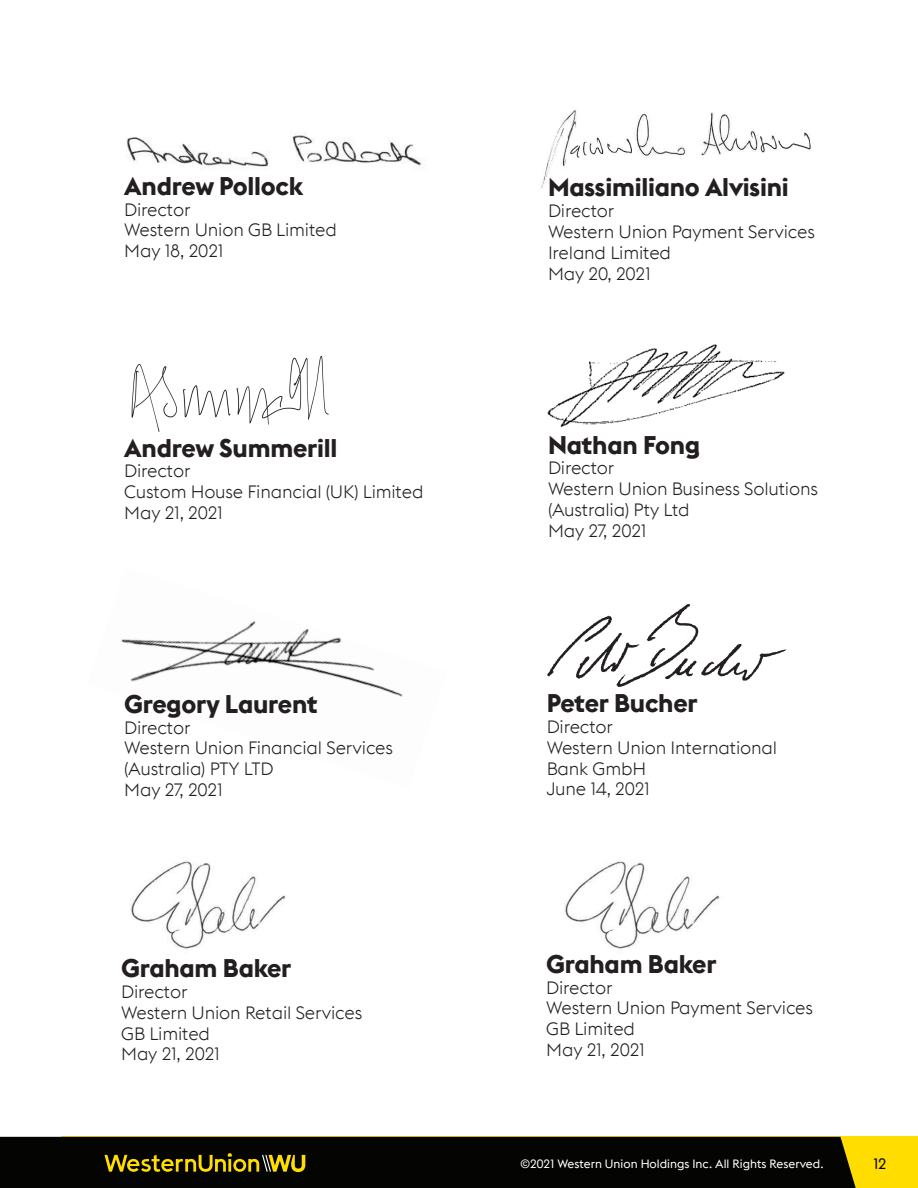
<style>
.page{position:relative;width:918px;height:1188px;background:#fff}
.page>*{position:absolute;margin:0;border:0;box-sizing:border-box;transform-origin:0 0}
.t1{font:25.5px "Euclid WU Bold";letter-spacing:-.01em;color:#231f20}
.t2{font:17.85px "Euclid WU Light";letter-spacing:-.01em;color:#231f20}
.t3{font:15px "Euclid WU";color:#000}
.Paragraph{font:12px "Euclid WU";color:#fff}
</style>
<div class="page">
<div style="left:61px;top:1137px;width:857px;height:51px;background:#fd0"></div>
<div style="left:0;top:1137px;width:856px;height:51px;background:#040503"></div>
<svg style="left:104px;top:1153px;width:201px;height:19px"></svg>
<img style="left:126px;top:134px;width:298px;height:34px">
<img style="left:130px;top:861px;width:156px;height:88px">
<img style="left:121px;top:621px;width:282px;height:76px">
<img style="left:547px;top:604px;width:240px;height:83px">
<img style="left:564px;top:861px;width:156px;height:88px">
<img style="left:547px;top:344px;width:238px;height:83px">
<img style="left:131px;top:355px;width:198px;height:77px">
<img style="left:541px;top:109px;width:270px;height:79px">
<p class="t1" style="left:124px;top:169px;width:180px">Andrew Pollock</p>
<p class="t2" style="left:124px;top:199px;width:68px">Director</p>
<p class="t2" style="left:124px;top:220px;width:214px">Western Union GB Limited</p>
<p class="t2" style="left:124px;top:241px;width:101px">May 18, 2021</p>
<p class="t1" style="left:124px;top:431px;width:215px">Andrew Summerill</p>
<p class="t2" style="left:124px;top:461px;width:68px">Director</p>
<p class="t2" style="left:124px;top:482px;width:301px">Custom House Financial (UK) Limited</p>
<p class="t2" style="left:124px;top:502px;width:100px">May 21, 2021</p>
<p class="t1" style="left:124px;top:687px;width:195px">Gregory Laurent</p>
<p class="t2" style="left:124px;top:717px;width:68px">Director</p>
<p class="t2" style="left:124px;top:738px;width:270px">Western Union Financial Services</p>
<p class="t2" style="left:124px;top:759px;width:151px">(Australia) PTY LTD</p>
<p class="t2" style="left:124px;top:779px;width:100px">May 27, 2021</p>
<p class="t1" style="left:121px;top:952px;width:172px">Graham Baker</p>
<p class="t2" style="left:121px;top:981px;width:68px">Director</p>
<p class="t2" style="left:121px;top:1002px;width:243px">Western Union Retail Services</p>
<p class="t2" style="left:121px;top:1023px;width:90px">GB Limited</p>
<p class="t2" style="left:121px;top:1044px;width:100px">May 21, 2021</p>
<p class="t1" style="left:548px;top:171px;width:242px">Massimiliano Alvisini</p>
<p class="t2" style="left:548px;top:201px;width:68px">Director</p>
<p class="t2" style="left:548px;top:221px;width:268px">Western Union Payment Services</p>
<p class="t2" style="left:548px;top:242px;width:125px">Ireland Limited</p>
<p class="t2" style="left:548px;top:263px;width:104px">May 20, 2021</p>
<p class="t1" style="left:548px;top:428px;width:154px">Nathan Fong</p>
<p class="t2" style="left:548px;top:458px;width:68px">Director</p>
<p class="t2" style="left:548px;top:479px;width:271px">Western Union Business Solutions</p>
<p class="t2" style="left:548px;top:499px;width:143px">(Australia) Pty Ltd</p>
<p class="t2" style="left:548px;top:520px;width:100px">May 27, 2021</p>
<p class="t1" style="left:547px;top:687px;width:152px">Peter Bucher</p>
<p class="t2" style="left:547px;top:716px;width:68px">Director</p>
<p class="t2" style="left:547px;top:737px;width:232px">Western Union International</p>
<p class="t2" style="left:547px;top:758px;width:101px">Bank GmbH</p>
<p class="t2" style="left:547px;top:779px;width:105px">June 14, 2021</p>
<p class="t1" style="left:546px;top:947px;width:172px">Graham Baker</p>
<p class="t2" style="left:546px;top:977px;width:68px">Director</p>
<p class="t2" style="left:546px;top:998px;width:268px">Western Union Payment Services</p>
<p class="t2" style="left:546px;top:1019px;width:90px">GB Limited</p>
<p class="t2" style="left:546px;top:1039px;width:100px">May 21, 2021</p>
<p class="Paragraph" style="left:520px;top:1156px;width:305px">©2021 Western Union Holdings Inc. All Rights Reserved.</p>
<p class="t3" style="left:873px;top:1154px;width:15px">12</p>
</div>
